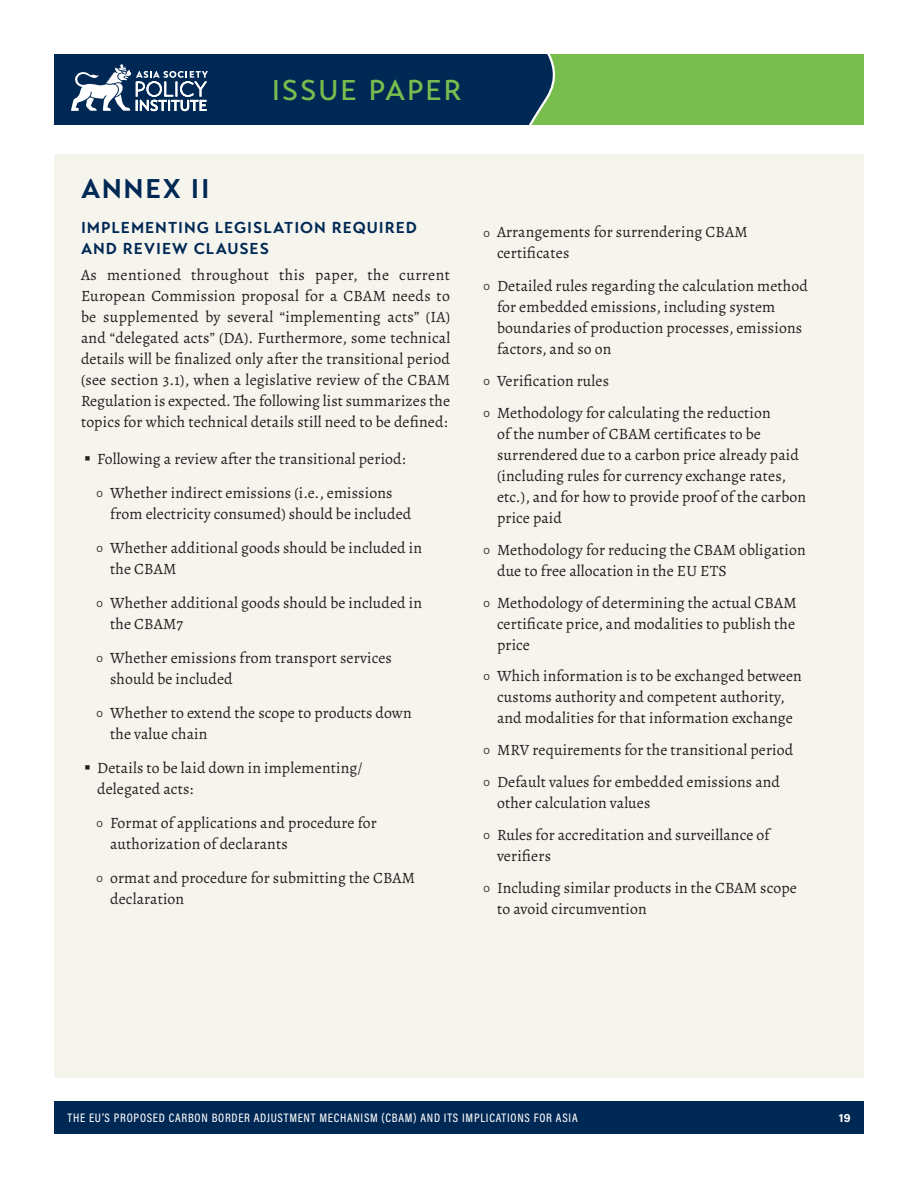
<style>
.page{position:relative;width:918px;height:1188px;background:#fff}
.page>*{position:absolute;margin:0;border:0;box-sizing:border-box;transform-origin:0 0}
.t1{font:500 28.5px "Transat Text";letter-spacing:.065em;color:#77be4e}
.Paper_Title{font:700 27px "Transat Text";letter-spacing:.06em;color:#002855}
.body_text{font:15.75px/21px "Alegreya";letter-spacing:.01em;color:#231f20}
.All_Caps_subhead{font:700 15.75px/21px "Transat Text";letter-spacing:.06em;color:#002855}
.t2{font:500 12.3px "Acumin Pro Cond";letter-spacing:.06em;color:#fff}
.t3{font:700 12px "Acumin Pro";color:#fff}
.s1{font-family:"Acumin Pro";font-weight:700;font-size:18px}
.s2{font-family:"Acumin Pro";font-weight:300;font-size:12px}
</style>
<div class="page">
<div style="left:472px;top:54px;width:392px;height:71px;background:#77be4e"></div>
<div style="left:54px;top:1102px;width:810px;height:32px;background:#002855"></div>
<svg style="left:515px;top:54px;width:41px;height:71px"></svg>
<div style="left:54px;top:54px;width:461px;height:71px;background:#002855"></div>
<svg style="left:71px;top:64px;width:137px;height:48px"></svg>
<div style="left:54px;top:154px;width:810px;height:924px;background:#f5f4ed"></div>
<h1 class="t1" style="left:272px;top:73px;width:191px">ISSUE PAPER</h1>
<p class="Paper_Title" style="left:81px;top:172px;width:130px">ANNEX II</p>
<p class="All_Caps_subhead" style="left:81px;top:217px;width:337px">IMPLEMENTING LEGISLATION REQUIRED<br>AND REVIEW CLAUSES</p>
<p class="body_text" style="left:81px;top:264px;width:371px;text-align:justify">As mentioned throughout this paper, the current European Commission proposal for a CBAM needs to be supplemented by several “implementing acts” (IA) and “delegated acts” (DA). Furthermore, some technical details will be finalized only after the transitional period (see section 3.1), when a legislative review of the CBAM Regulation is expected. The following list summarizes the topics for which technical details still need to be defined:</p>
<p class="body_text" style="left:84px;top:448px;width:323px"><span class="s1">•</span> Following a review after the transitional period:</p>
<p class="body_text" style="left:110px;top:482px;width:303px;text-indent:-14px"><span class="s2">o</span> Whether indirect emissions (i.e., emissions from electricity consumed) should be included</p>
<p class="body_text" style="left:110px;top:537px;width:313px;text-indent:-14px"><span class="s2">o</span> Whether additional goods should be included in the CBAM</p>
<p class="body_text" style="left:110px;top:592px;width:313px;text-indent:-14px"><span class="s2">o</span> Whether additional goods should be included in the CBAM7</p>
<p class="body_text" style="left:110px;top:647px;width:283px;text-indent:-14px"><span class="s2">o</span> Whether emissions from transport services should be included</p>
<p class="body_text" style="left:110px;top:702px;width:303px;text-indent:-14px"><span class="s2">o</span> Whether to extend the scope to products down the value chain</p>
<p class="body_text" style="left:97px;top:757px;width:267px;text-indent:-14px"><span class="s1">•</span> Details to be laid down in implementing/ delegated acts:</p>
<p class="body_text" style="left:110px;top:812px;width:268px;text-indent:-14px"><span class="s2">o</span> Format of applications and procedure for authorization of declarants</p>
<p class="body_text" style="left:110px;top:867px;width:307px;text-indent:-14px"><span class="s2">o</span> ormat and procedure for submitting the CBAM declaration</p>
<p class="body_text" style="left:497px;top:222px;width:252px;text-indent:-14px"><span class="s2">o</span> Arrangements for surrendering CBAM certificates</p>
<p class="body_text" style="left:497px;top:276px;width:312px;text-indent:-14px"><span class="s2">o</span> Detailed rules regarding the calculation method for embedded emissions, including system boundaries of production processes, emissions factors, and so on</p>
<p class="body_text" style="left:484px;top:370px;width:127px"><span class="s2">o</span> Verification rules</p>
<p class="body_text" style="left:497px;top:402px;width:311px;text-indent:-14px"><span class="s2">o</span> Methodology for calculating the reduction<br>of the number of CBAM certificates to be surrendered due to a carbon price already paid (including rules for currency exchange rates, etc.), and for how to provide proof of the carbon price paid</p>
<p class="body_text" style="left:497px;top:539px;width:310px;text-indent:-14px"><span class="s2">o</span> Methodology for reducing the CBAM obligation due to free allocation in the EU ETS</p>
<p class="body_text" style="left:497px;top:592px;width:301px;text-align:justify;text-indent:-14px"><span class="s2">o</span> Methodology of determining the actual CBAM certificate price, and modalities to publish the price</p>
<p class="body_text" style="left:484px;top:666px;width:320px;text-align:center"><span class="s2">o</span> Which information is to be exchanged between customs authority and competent authority,<br>and modalities for that information exchange</p>
<p class="body_text" style="left:484px;top:739px;width:311px"><span class="s2">o</span> MRV requirements for the transitional period</p>
<p class="body_text" style="left:497px;top:771px;width:284px;text-indent:-14px"><span class="s2">o</span> Default values for embedded emissions and other calculation values</p>
<p class="body_text" style="left:497px;top:824px;width:274px;text-indent:-14px"><span class="s2">o</span> Rules for accreditation and surveillance of verifiers</p>
<p class="body_text" style="left:497px;top:877px;width:301px;text-indent:-14px"><span class="s2">o</span> Including similar products in the CBAM scope to avoid circumvention</p>
<p class="t2" style="left:68px;top:1110px;width:512px">THE EU’S PROPOSED CARBON BORDER ADJUSTMENT MECHANISM (CBAM) AND ITS IMPLICATIONS FOR ASIA</p>
<p class="t3" style="left:839px;top:1109px;width:13px">19</p>
</div>
